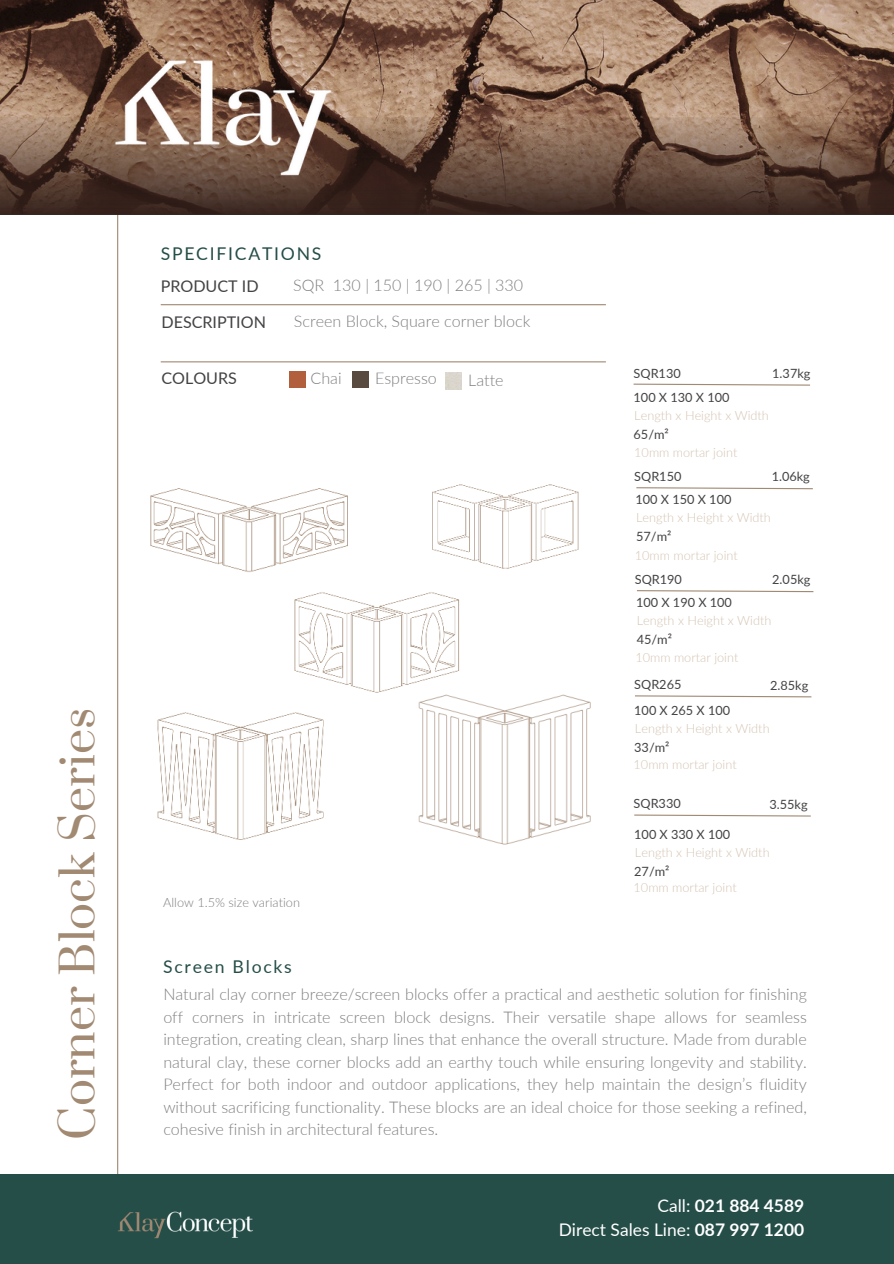
<style>
.page{position:relative;width:894px;height:1264px;background:#fff}
.page>*{position:absolute;margin:0;border:0;box-sizing:border-box;transform-origin:0 0}
.t1{font:44.7px "Prata";color:#a18972}
.t2{font:17.55px "Lato";letter-spacing:.1em;color:#254e48}
.t3{font:17.4px/23.9px "Lato";color:#fff;text-align:right}
.t4{font:300 16.05px/22.5px "Lato";color:#7f7f7f;text-align:justify}
.t5{font:16.05px "Lato";color:#434343}
.t6{font:300 12.75px "Lato";color:#d5c4b2}
.t7{font:12.75px/24px "Lato";color:#434343}
.t8{font:300 12.75px "Lato";color:#7f7f7f}
.s1{font-weight:700}
</style>
<div class="page">
<hr style="left:117px;top:102px;width:1px;height:1076px;background:#a18972">
<div style="left:0;top:1174px;width:893px;height:89px;background:#254e48"></div>
<img style="left:0;top:0;width:893px;height:117px">
<img style="left:0;top:117px;width:893px;height:97px">
<img style="left:114px;top:51px;width:221px;height:133px">
<hr style="left:161px;top:304px;width:444px;height:1px;background:#a18972">
<hr style="left:161px;top:361px;width:444px;height:1px;background:#a18972">
<img style="left:118px;top:1211px;width:135px;height:28px">
<div style="left:352px;top:372px;width:16px;height:16px;background:#5a4b40"></div>
<div style="left:289px;top:372px;width:16px;height:16px;background:#b15f3d"></div>
<svg style="left:633px;top:383px;width:177px;height:3px"></svg>
<svg style="left:636px;top:487px;width:177px;height:3px"></svg>
<svg style="left:635px;top:695px;width:177px;height:3px"></svg>
<svg style="left:634px;top:814px;width:177px;height:3px"></svg>
<img style="left:150px;top:488px;width:198px;height:84px">
<img style="left:432px;top:484px;width:147px;height:85px">
<img style="left:157px;top:712px;width:167px;height:128px">
<img style="left:418px;top:694px;width:173px;height:151px">
<img style="left:275px;top:539px;width:199px;height:199px">
<svg style="left:637px;top:590px;width:177px;height:2px"></svg>
<h1 class="t1" style="left:41px;top:1139px;width:433px;rotate:-90deg">Corner Block Series</h1>
<p class="t2" style="left:161px;top:241px;width:162px">SPECIFICATIONS</p>
<p class="t5" style="left:161px;top:274px;width:99px">PRODUCT ID</p>
<p class="t5" style="left:161px;top:311px;width:106px">DESCRIPTION</p>
<p class="t5" style="left:161px;top:367px;width:77px">COLOURS</p>
<p class="t4" style="left:293px;top:273px;width:232px">SQR 130 | 150 | 190 | 265 | 330</p>
<p class="t4" style="left:294px;top:310px;width:238px">Screen Block, Square corner block</p>
<p class="t4" style="left:310px;top:367px;width:33px">Chai</p>
<p class="t4" style="left:468px;top:368px;width:37px">Latte</p>
<p class="t7" style="left:633px;top:360px;width:97px">SQR130<br>100 X 130 X 100</p>
<p class="t4" style="left:375px;top:367px;width:63px">Espresso</p>
<p class="t7" style="left:772px;top:360px;width:40px">1.37kg</p>
<p class="t6" style="left:634px;top:406px;width:136px">Length x Height x Width</p>
<p class="t7" style="left:633px;top:421px;width:37px">65/m²</p>
<p class="t6" style="left:634px;top:443px;width:105px">10mm mortar joint</p>
<p class="t7" style="left:634px;top:464px;width:49px">SQR150</p>
<p class="t7" style="left:771px;top:464px;width:40px">1.06kg</p>
<p class="t7" style="left:635px;top:487px;width:97px">100 X 150 X 100</p>
<p class="t6" style="left:636px;top:508px;width:136px">Length x Height x Width</p>
<p class="t7" style="left:636px;top:524px;width:37px">57/m²</p>
<p class="t6" style="left:634px;top:546px;width:105px">10mm mortar joint</p>
<p class="t7" style="left:772px;top:567px;width:40px">2.05kg</p>
<p class="t7" style="left:634px;top:567px;width:99px;line-height:23px">SQR190<br>100 X 190 X 100</p>
<p class="t6" style="left:636px;top:611px;width:136px">Length x Height x Width</p>
<p class="t7" style="left:636px;top:626px;width:37px">45/m²</p>
<p class="t6" style="left:635px;top:649px;width:105px">10mm mortar joint</p>
<p class="t7" style="left:634px;top:671px;width:49px">SQR265</p>
<p class="t7" style="left:769px;top:672px;width:40px">2.85kg</p>
<p class="t7" style="left:634px;top:698px;width:97px">100 X 265 X 100</p>
<p class="t6" style="left:634px;top:719px;width:136px">Length x Height x Width</p>
<p class="t7" style="left:634px;top:735px;width:37px">33/m²</p>
<p class="t6" style="left:633px;top:755px;width:105px">10mm mortar joint</p>
<p class="t7" style="left:633px;top:790px;width:49px">SQR330</p>
<p class="t7" style="left:769px;top:792px;width:40px">3.55kg</p>
<p class="t7" style="left:634px;top:821px;width:97px">100 X 330 X 100</p>
<p class="t6" style="left:634px;top:843px;width:136px">Length x Height x Width</p>
<p class="t7" style="left:634px;top:858px;width:37px">27/m²</p>
<p class="t6" style="left:633px;top:879px;width:105px">10mm mortar joint</p>
<p class="t8" style="left:163px;top:893px;width:138px">Allow 1.5% size variation</p>
<p class="t2" style="left:163px;top:954px;width:130px">Screen Blocks</p>
<p class="t4" style="left:163px;top:982px;width:645px">Natural clay corner breeze/screen blocks offer a practical and aesthetic solution for finishing off corners in intricate screen block designs. Their versatile shape allows for seamless integration, creating clean, sharp lines that enhance the overall structure. Made from durable natural clay, these corner blocks add an earthy touch while ensuring longevity and stability.<br>Perfect for both indoor and outdoor applications, they help maintain the design’s fluidity without sacrificing functionality. These blocks are an ideal choice for those seeking a refined, cohesive finish in architectural features.</p>
<p class="t3" style="left:558px;top:1192px;width:247px">Call: <span class="s1">021 884 4589<br></span>Direct Sales Line: <span class="s1">087 997 1200</span></p>
</div>
